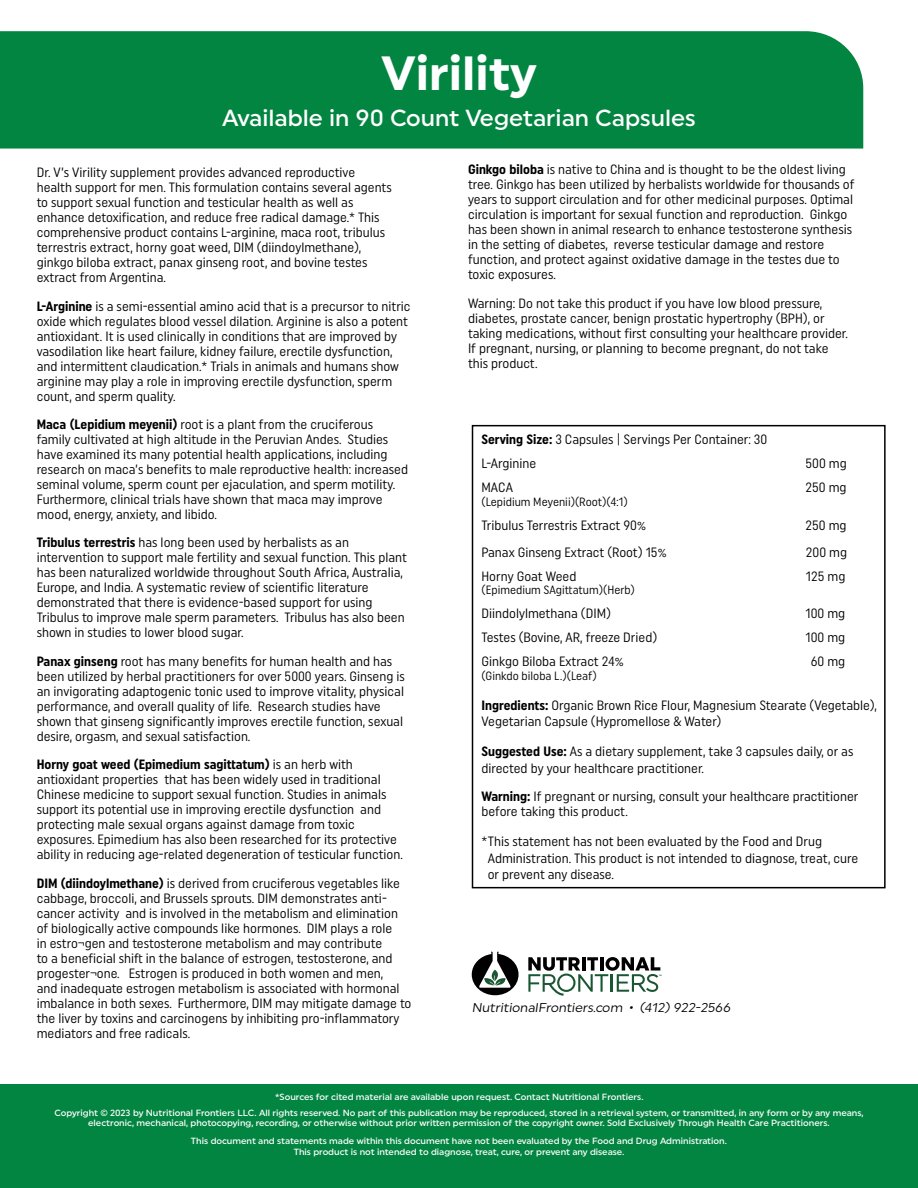
<style>
.page{position:relative;width:918px;height:1188px;background:#fff}
.page>*{position:absolute;margin:0;border:0;box-sizing:border-box;transform-origin:0 0}
.t1{font:700 48px "Uniform";color:#fff}
.t2{font:500 23.25px "Uniform";color:#fff}
.t3{font:13.5px/15px "Uniform Condensed";color:#000}
.t4{font:12.75px "Uniform";color:#000}
.t5{font:12px "Uniform Condensed";color:#000}
.t6{font:500 9px/10.8px "Uniform";color:#fff;text-align:center}
.s1{font-weight:700}
</style>
<div class="page">
<div style="left:0;top:31px;width:863px;height:118px;background:#038542"></div>
<svg style="left:472px;top:951px;width:47px;height:44px"></svg>
<svg style="left:528px;top:957px;width:134px;height:39px"></svg>
<div style="left:472px;top:425px;width:414px;height:463px;border:2px solid #000"></div>
<div style="left:0;top:1084px;width:918px;height:104px;background:#038542"></div>
<h1 class="t1" style="left:382px;top:45px;width:156px">Virility</h1>
<h2 class="t2" style="left:222px;top:104px;width:475px">Available in 90 Count Vegetarian Capsules</h2>
<p class="t3" style="left:37px;top:165px;width:357px">Dr. V’s Virility supplement provides advanced reproductive health support for men. This formulation contains several agents to support sexual function and testicular health as well as enhance detoxification, and reduce free radical damage.* This comprehensive product contains L-arginine, maca root, tribulus terrestris extract, horny goat weed, DIM (diindoylmethane), ginkgo biloba extract, panax ginseng root, and bovine testes extract from Argentina.</p>
<p class="t3" style="left:37px;top:298px;width:375px"><span class="s1">L-Arginine</span> is a semi-essential amino acid that is a precursor to nitric oxide which regulates blood vessel dilation. Arginine is also a potent antioxidant. It is used clinically in conditions that are improved by vasodilation like heart failure, kidney failure, erectile dysfunction, and intermittent claudication.* Trials in animals and humans show arginine may play a role in improving erectile dysfunction, sperm count, and sperm quality.</p>
<p class="t3" style="left:37px;top:417px;width:373px"><span class="s1">Maca (Lepidium meyenii)</span> root is a plant from the cruciferous family cultivated at high altitude in the Peruvian Andes. Studies have examined its many potential health applications, including research on maca’s benefits to male reproductive health: increased seminal volume, sperm count per ejaculation, and sperm motility.<br>Furthermore, clinical trials have shown that maca may improve mood, energy, anxiety, and libido.</p>
<p class="t3" style="left:37px;top:535px;width:372px"><span class="s1">Tribulus terrestris</span> has long been used by herbalists as an intervention to support male fertility and sexual function. This plant has been naturalized worldwide throughout South Africa, Australia, Europe, and India. A systematic review of scientific literature demonstrated that there is evidence-based support for using Tribulus to improve male sperm parameters. Tribulus has also been shown in studies to lower blood sugar.</p>
<p class="t3" style="left:37px;top:654px;width:370px"><span class="s1">Panax ginseng</span> root has many benefits for human health and has been utilized by herbal practitioners for over 5000 years. Ginseng is an invigorating adaptogenic tonic used to improve vitality, physical performance, and overall quality of life. Research studies have shown that ginseng significantly improves erectile function, sexual desire, orgasm, and sexual satisfaction.</p>
<p class="t3" style="left:37px;top:757px;width:368px"><span class="s1">Horny goat weed (Epimedium sagittatum)</span> is an herb with antioxidant properties that has been widely used in traditional Chinese medicine to support sexual function. Studies in animals support its potential use in improving erectile dysfunction and protecting male sexual organs against damage from toxic exposures. Epimedium has also been researched for its protective ability in reducing age-related degeneration of testicular function.</p>
<p class="t3" style="left:37px;top:875px;width:376px"><span class="s1">DIM (diindoylmethane)</span> is derived from cruciferous vegetables like cabbage, broccoli, and Brussels sprouts. DIM demonstrates anti&shy;cancer activity and is involved in the metabolism and elimination of biologically active compounds like hormones. DIM plays a role<br>in estro¬gen and testosterone metabolism and may contribute<br>to a beneficial shift in the balance of estrogen, testosterone, and progester¬one. Estrogen is produced in both women and men,<br>and inadequate estrogen metabolism is associated with hormonal imbalance in both sexes. Furthermore, DIM may mitigate damage to the liver by toxins and carcinogens by inhibiting pro-inflammatory mediators and free radicals.</p>
<p class="t3" style="left:468px;top:162px;width:388px"><span class="s1">Ginkgo biloba</span> is native to China and is thought to be the oldest living tree. Ginkgo has been utilized by herbalists worldwide for thousands of years to support circulation and for other medicinal purposes. Optimal circulation is important for sexual function and reproduction. Ginkgo has been shown in animal research to enhance testosterone synthesis in the setting of diabetes, reverse testicular damage and restore function, and protect against oxidative damage in the testes due to toxic exposures.</p>
<p class="t3" style="left:468px;top:295px;width:381px">Warning: Do not take this product if you have low blood pressure, diabetes, prostate cancer, benign prostatic hypertrophy (BPH), or taking medications, without first consulting your healthcare provider.<br>If pregnant, nursing, or planning to become pregnant, do not take this product.</p>
<p class="t3" style="left:481px;top:427px;width:287px;line-height:24px"><span class="s1">Serving Size:</span> 3 Capsules | Servings Per Container: 30<br>L-Arginine</p>
<p class="t3" style="left:806px;top:456px;width:43px">500 mg</p>
<p class="t3" style="left:481px;top:480px;width:33px">MACA</p>
<p class="t3" style="left:805px;top:480px;width:43px">250 mg</p>
<p class="t5" style="left:481px;top:494px;width:148px">(Lepidium Meyenii)(Root)(4:1)</p>
<p class="t3" style="left:481px;top:517px;width:166px">Tribulus Terrestris Extract 90%</p>
<p class="t3" style="left:805px;top:517px;width:43px">250 mg</p>
<p class="t3" style="left:481px;top:544px;width:187px">Panax Ginseng Extract (Root) 15%</p>
<p class="t3" style="left:806px;top:544px;width:43px">200 mg</p>
<p class="t3" style="left:481px;top:568px;width:97px">Horny Goat Weed</p>
<p class="t3" style="left:806px;top:568px;width:41px">125 mg</p>
<p class="t5" style="left:481px;top:583px;width:155px">(Epimedium SAgittatum)(Herb)</p>
<p class="t3" style="left:481px;top:606px;width:131px">Diindolylmethana (DIM)</p>
<p class="t3" style="left:805px;top:606px;width:41px">100 mg</p>
<p class="t3" style="left:481px;top:630px;width:177px">Testes (Bovine, AR, freeze Dried)</p>
<p class="t3" style="left:805px;top:630px;width:41px">100 mg</p>
<p class="t3" style="left:481px;top:654px;width:144px">Ginkgo Biloba Extract 24%</p>
<p class="t3" style="left:811px;top:654px;width:36px">60 mg</p>
<p class="t5" style="left:481px;top:668px;width:117px">(Ginkdo biloba L.)(Leaf)</p>
<p class="t3" style="left:481px;top:697px;width:397px;line-height:16.5px"><span class="s1">Ingredients:</span> Organic Brown Rice Flour, Magnesium Stearate (Vegetable),<br>Vegetarian Capsule (Hypromellose &amp; Water)</p>
<p class="t3" style="left:481px;top:743px;width:373px;line-height:16.5px"><span class="s1">Suggested Use:</span> As a dietary supplement, take 3 capsules daily, or as directed by your healthcare practitioner.</p>
<p class="t3" style="left:481px;top:789px;width:378px"><span class="s1">Warning:</span> If pregnant or nursing, consult your healthcare practitioner before taking this product.</p>
<p class="t3" style="left:488px;top:833px;width:372px;line-height:16.5px;text-indent:-6px">*This statement has not been evaluated by the Food and Drug<br>Administration. This product is not intended to diagnose, treat, cure or prevent any disease.</p>
<p class="t4" style="left:472px;top:1000px;width:262px">NutritionalFrontiers.com • (412) 922-2566</p>
<p class="t6" style="left:275px;top:1091px;width:370px">*Sources for cited material are available upon request. Contact Nutritional Frontiers.</p>
<p class="t6" style="left:54px;top:1107px;width:811px">Copyright © 2023 by Nutritional Frontiers LLC. All rights reserved. No part of this publication may be reproduced, stored in a retrieval system, or transmitted, in any form or by any means, electronic, mechanical, photocopying, recording, or otherwise without prior written permission of the copyright owner. Sold Exclusively Through Health Care Practitioners.</p>
<p class="t6" style="left:191px;top:1135px;width:537px">This document and statements made within this document have not been evaluated by the Food and Drug Administration.<br>This product is not intended to diagnose, treat, cure, or prevent any disease.</p>
</div>
